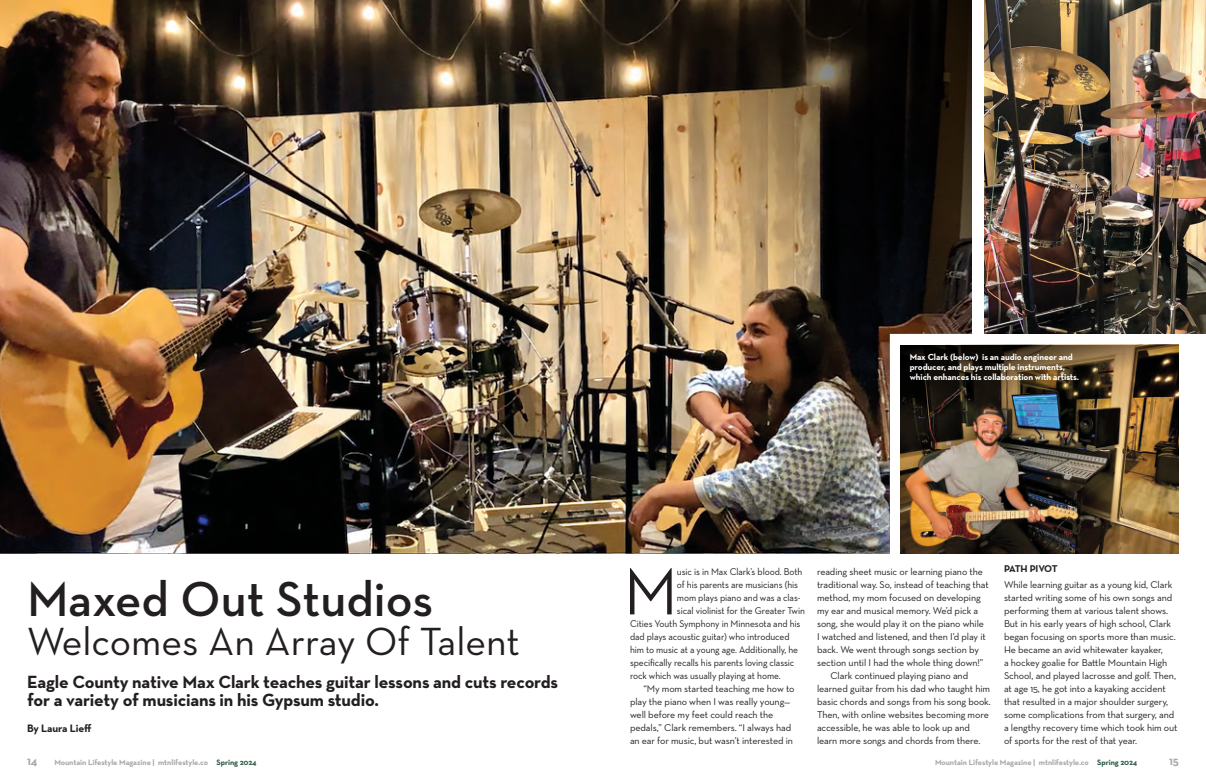
<style>
.page{position:relative;width:1206px;height:783px;background:#fff}
.page>*{position:absolute;margin:0;border:0;box-sizing:border-box;transform-origin:0 0}
.Body_CopyDrop_Cap{font:67.4px "Neutraface Text";color:#231f20;scale:.95 1}
.Headline{font:600 50px "Neutraface Text";color:#231f20}
.Headline-2{font:40px "Neutraface Text";color:#231f20}
.Subheadline{font:700 18px/18px "Neutraface Text";letter-spacing:-.01em;color:#231f20}
.t1{font:700 12px "Neutraface Text";color:#a8a9ad}
.Byline{font:700 11px "Neutraface Text";letter-spacing:-.01em;color:#231f20}
.Body_Copy{font:10px/13px "Neutraface Text";letter-spacing:-.01em;color:#231f20}
.Body_Copy_No_Indent{font:10px/13px "Neutraface Text";letter-spacing:-.01em;color:#231f20}
.Body_CopyDrop_Cap-2{font:10px "Neutraface Text";letter-spacing:-.01em;color:#231f20;scale:.95 1}
.Section_Head{font:700 10px "Neutraface Text";letter-spacing:-.05em;color:#231f20}
.t2{font:700 9px/10px "Neutraface Text";letter-spacing:-.01em;color:#fff}
.t3{font:700 8px "Neutraface Text";letter-spacing:-.01em;color:#a8a9ad}
.s1{color:#2f5a44}
</style>
<div class="page">
<img style="left:0;top:0;width:972px;height:554px">
<img style="left:901px;top:345px;width:278px;height:209px">
<img style="left:984px;top:0;width:222px;height:334px">
<p class="t2" style="left:910px;top:352px;width:171px">Max Clark (below) is an audio engineer and producer, and plays multiple instruments, which enhances his collaboration with artists.</p>
<p class="Section_Head" style="left:1004px;top:562px;width:55px">PATH PIVOT</p>
<p class="Body_Copy_No_Indent" style="left:1004px;top:578px;width:175px">While learning guitar as a young kid, Clark started writing some of his own songs and performing them at various talent shows.<br>But in his early years of high school, Clark began focusing on sports more than music.<br>He became an avid whitewater kayaker,<br>a hockey goalie for Battle Mountain High School, and played lacrosse and golf. Then, at age 15, he got into a kayaking accident that resulted in a major shoulder surgery, some complications from that surgery, and a lengthy recovery time which took him out of sports for the rest of that year.</p>
<p class="Body_CopyDrop_Cap" style="left:624px;top:549px;width:58px">M</p>
<p class="Body_CopyDrop_Cap-2" style="left:677px;top:566px;width:134px">usic is in Max Clark’s blood. Both</p>
<p class="Body_Copy" style="left:817px;top:565px;width:173px">reading sheet music or learning piano the traditional way. So, instead of teaching that method, my mom focused on developing my ear and musical memory. We’d pick a song, she would play it on the piano while I watched and listened, and then I’d play it back. We went through songs section by section until I had the whole thing down!”</p>
<p class="Body_Copy" style="left:817px;top:669px;width:175px;text-indent:14px">Clark continued playing piano and learned guitar from his dad who taught him basic chords and songs from his song book.<br>Then, with online websites becoming more accessible, he was able to look up and learn more songs and chords from there.</p>
<p class="Headline" style="left:27px;top:568px;width:408px">Maxed Out Studios</p>
<p class="Headline-2" style="left:27px;top:616px;width:495px">Welcomes An Array Of Talent</p>
<p class="Subheadline" style="left:27px;top:673px;width:533px">Eagle County native Max Clark teaches guitar lessons and cuts records for a variety of musicians in his Gypsum studio.</p>
<p class="Body_CopyDrop_Cap-2" style="left:677px;top:579px;width:129px">of his parents are musicians (his</p>
<p class="Body_CopyDrop_Cap-2" style="left:677px;top:592px;width:132px">mom plays piano and was a clas-</p>
<p class="Body_CopyDrop_Cap-2" style="left:677px;top:605px;width:136px">sical violinist for the Greater Twin</p>
<p class="Body_CopyDrop_Cap-2" style="left:630px;top:618px;width:181px">Cities Youth Symphony in Minnesota and his</p>
<p class="Body_CopyDrop_Cap-2" style="left:630px;top:631px;width:170px">dad plays acoustic guitar) who introduced</p>
<p class="Body_CopyDrop_Cap-2" style="left:630px;top:644px;width:178px">him to music at a young age. Additionally, he</p>
<p class="Body_CopyDrop_Cap-2" style="left:630px;top:657px;width:175px">specifically recalls his parents loving classic</p>
<p class="Body_CopyDrop_Cap-2" style="left:630px;top:670px;width:160px">rock which was usually playing at home.</p>
<p class="Body_Copy" style="left:630px;top:682px;width:166px;text-indent:14px">“My mom started teaching me how to play the piano when I was really young— well before my feet could reach the pedals,” Clark remembers. “I always had an ear for music, but wasn’t interested in</p>
<p class="Byline" style="left:27px;top:721px;width:66px">By Laura Lieff</p>
<p class="t1" style="left:27px;top:753px;width:12px">14</p>
<p class="t3" style="left:54px;top:757px;width:204px">Mountain Lifestyle Magazine | mtnlifestyle.co <span class="s1">Spring 2024</span></p>
<p class="t3" style="left:935px;top:757px;width:204px">Mountain Lifestyle Magazine | mtnlifestyle.co <span class="s1">Spring 2024</span></p>
<p class="t1" style="left:1169px;top:753px;width:11px">15</p>
</div>
